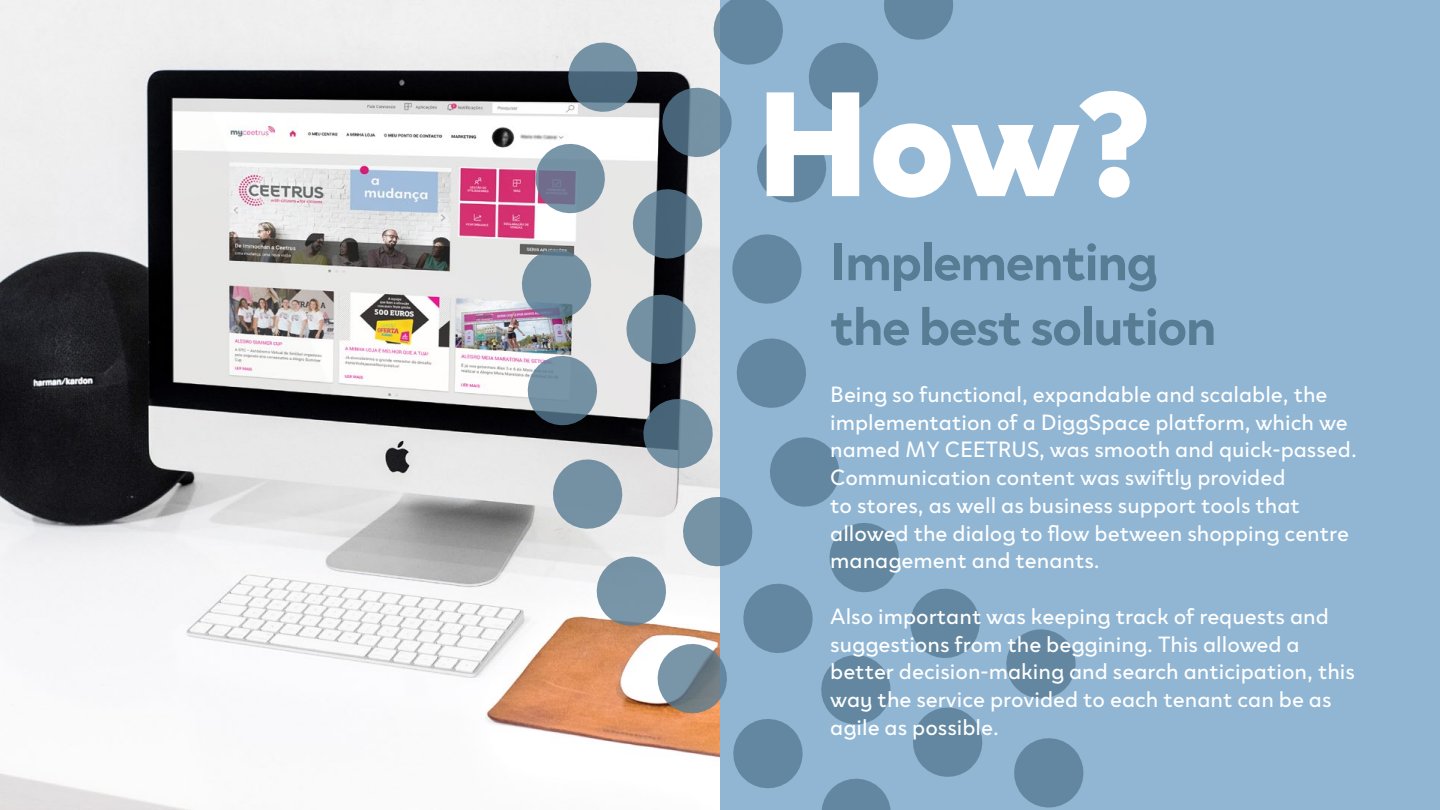
<style>
.page{position:relative;width:1440px;height:810px;background:#fff}
.page>*{position:absolute;margin:0;border:0;box-sizing:border-box;transform-origin:0 0}
.t1{font:900 151.43px "Clother";color:#fff}
.t2{font:700 54px/64.8px "Clother";letter-spacing:-.03em;color:#587c94}
.t3{font:22.5px/27.8px "Clother";color:#fff}
</style>
<div class="page">
<img style="left:0;top:0;width:517px;height:810px">
<div style="left:720px;top:0;width:720px;height:810px;background:#90b6d4"></div>
<svg style="left:1014px;top:738px;width:70px;height:70px"></svg>
<svg style="left:1006px;top:629px;width:70px;height:70px"></svg>
<svg style="left:517px;top:0;width:466px;height:810px"></svg>
<h1 class="t1" style="left:756px;top:55px;width:397px">How?</h1>
<h2 class="t2" style="left:830px;top:229px;width:388px">I mplementing the best solution</h2>
<p class="t3" style="left:830px;top:380px;width:528px">Being so functional, expandable and scalable, the implementation of a DiggSpace platform, which we named MY CEETRUS, was smooth and quick-passed.<br>Communication content was swiftly provided<br>to stores, as well as business support tools that allowed the dialog to flow between shopping centre management and tenants.</p>
<p class="t3" style="left:830px;top:602px;width:526px">Also important was keeping track of requests and suggestions from the beggining. This allowed a better decision-making and search anticipation, this way the service provided to each tenant can be as agile as possible.</p>
</div>
